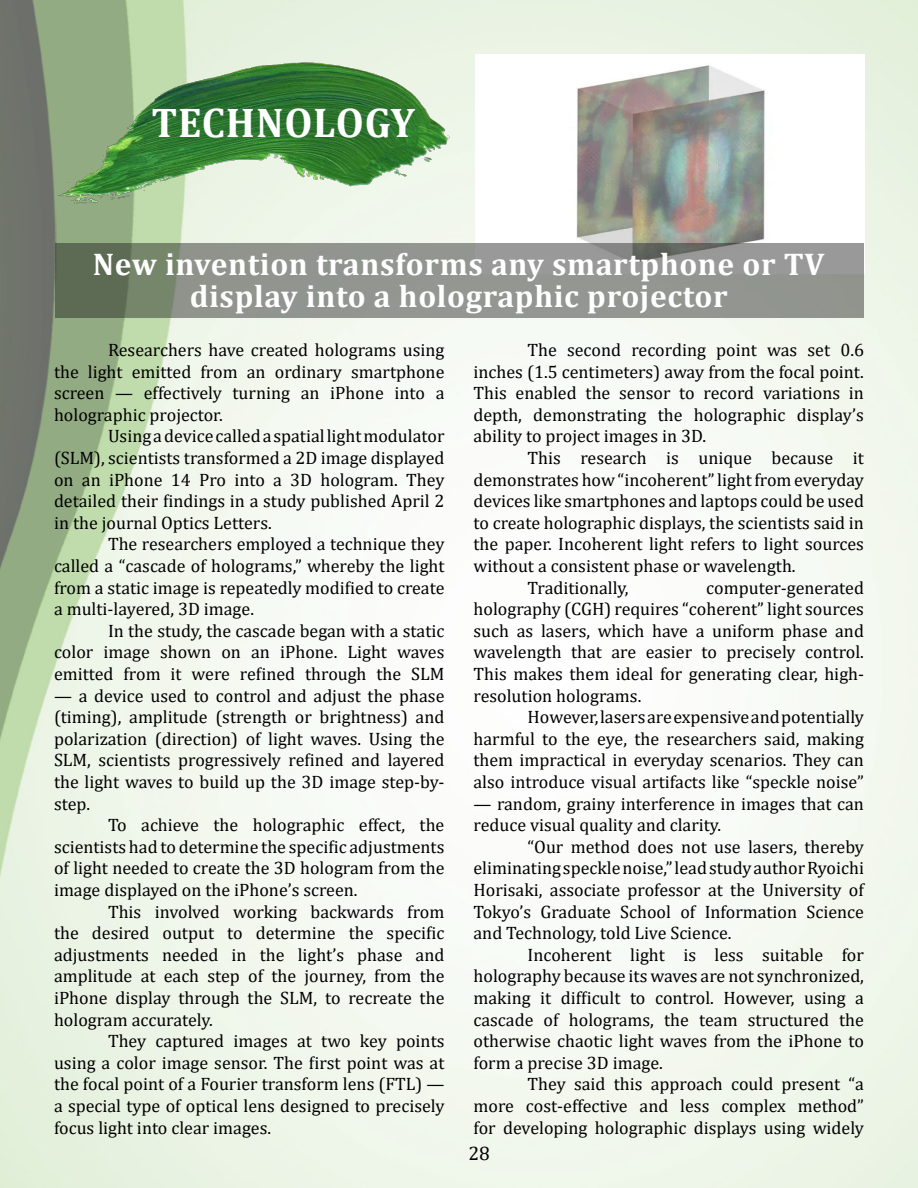
<style>
.page{position:relative;width:918px;height:1188px;background:#fff}
.page>*{position:absolute;margin:0;border:0;box-sizing:border-box;transform-origin:0 0}
.Section_head{font:700 41.7px "Cambria";letter-spacing:.02em;color:#fff}
.Head{font:700 31.5px/31.5px "Cambria";letter-spacing:.02em;color:#fff;text-align:center}
.t1{font:19.5px "Cambria";color:#000}
.Body{font:18px/21.6px "Cambria";color:#000;text-align:justify}
</style>
<div class="page">
<img style="left:0;top:0;width:918px;height:1188px">
<img style="left:476px;top:54px;width:389px;height:219px">
<img style="left:41px;top:54px;width:408px;height:163px">
<svg style="left:55px;top:243px;width:809px;height:75px;background:#8b8f88"></svg>
<p class="Section_head" style="left:151px;top:93px;width:265px">TECHNOLOGY</p>
<p class="Head" style="left:93px;top:247px;width:733px">New invention transforms any smartphone or TV display into a holographic projector</p>
<p class="Body" style="left:54px;top:339px;width:392px;text-indent:54px">Researchers have created holograms using the light emitted from an ordinary smartphone screen — effectively turning an iPhone into a holographic projector.</p>
<p class="Body" style="left:54px;top:425px;width:392px;text-indent:54px">Using a device called a spatial light modulator (SLM), scientists transformed a 2D image displayed on an iPhone 14 Pro into a 3D hologram. They detailed their findings in a study published April 2 in the journal Optics Letters.</p>
<p class="Body" style="left:54px;top:533px;width:392px;text-indent:54px">The researchers employed a technique they called a “cascade of holograms,” whereby the light from a static image is repeatedly modified to create a multi-layered, 3D image.</p>
<p class="Body" style="left:54px;top:620px;width:392px;text-indent:54px">In the study, the cascade began with a static color image shown on an iPhone. Light waves emitted from it were refined through the SLM</p>
<p class="Body" style="left:54px;top:685px;width:392px">— a device used to control and adjust the phase (timing), amplitude (strength or brightness) and polarization (direction) of light waves. Using the SLM, scientists progressively refined and layered the light waves to build up the 3D image step-by&shy;step.</p>
<p class="Body" style="left:54px;top:814px;width:392px;text-indent:54px">To achieve the holographic effect, the scientists had to determine the specific adjustments of light needed to create the 3D hologram from the image displayed on the iPhone’s screen.</p>
<p class="Body" style="left:54px;top:901px;width:392px;text-indent:54px">This involved working backwards from the desired output to determine the specific adjustments needed in the light’s phase and amplitude at each step of the journey, from the iPhone display through the SLM, to recreate the hologram accurately.</p>
<p class="Body" style="left:54px;top:1030px;width:392px;text-indent:54px">They captured images at two key points using a color image sensor. The first point was at the focal point of a Fourier transform lens (FTL) — a special type of optical lens designed to precisely focus light into clear images.</p>
<p class="Body" style="left:474px;top:339px;width:392px;text-indent:54px">The second recording point was set 0.6 inches (1.5 centimeters) away from the focal point.<br>This enabled the sensor to record variations in depth, demonstrating the holographic display’s ability to project images in 3D.</p>
<p class="Body" style="left:474px;top:447px;width:392px;text-indent:54px">This research is unique because it demonstrates how “incoherent” light from everyday devices like smartphones and laptops could be used to create holographic displays, the scientists said in the paper. Incoherent light refers to light sources without a consistent phase or wavelength.</p>
<p class="Body" style="left:528px;top:577px;width:103px">Traditionally,</p>
<p class="Body" style="left:474px;top:577px;width:392px;text-indent:233px">computer-generated holography (CGH) requires “coherent” light sources such as lasers, which have a uniform phase and wavelength that are easier to precisely control.<br>This makes them ideal for generating clear, high&shy;resolution holograms.</p>
<p class="Body" style="left:474px;top:706px;width:392px;text-indent:54px">However, lasers are expensive and potentially harmful to the eye, the researchers said, making them impractical in everyday scenarios. They can also introduce visual artifacts like “speckle noise”</p>
<p class="Body" style="left:474px;top:793px;width:392px">— random, grainy interference in images that can reduce visual quality and clarity.</p>
<p class="Body" style="left:474px;top:836px;width:392px;text-indent:54px">“Our method does not use lasers, thereby eliminating speckle noise,” lead study author Ryoichi Horisaki, associate professor at the University of Tokyo’s Graduate School of Information Science and Technology, told Live Science.</p>
<p class="Body" style="left:474px;top:944px;width:392px;text-indent:54px">Incoherent light is less suitable for holography because its waves are not synchronized, making it difficult to control. However, using a cascade of holograms, the team structured the otherwise chaotic light waves from the iPhone to form a precise 3D image.</p>
<p class="Body" style="left:474px;top:1073px;width:392px;text-indent:54px">They said this approach could present “a more cost-effective and less complex method” for developing holographic displays using widely</p>
<p class="t1" style="left:468px;top:1142px;width:23px">28</p>
</div>
